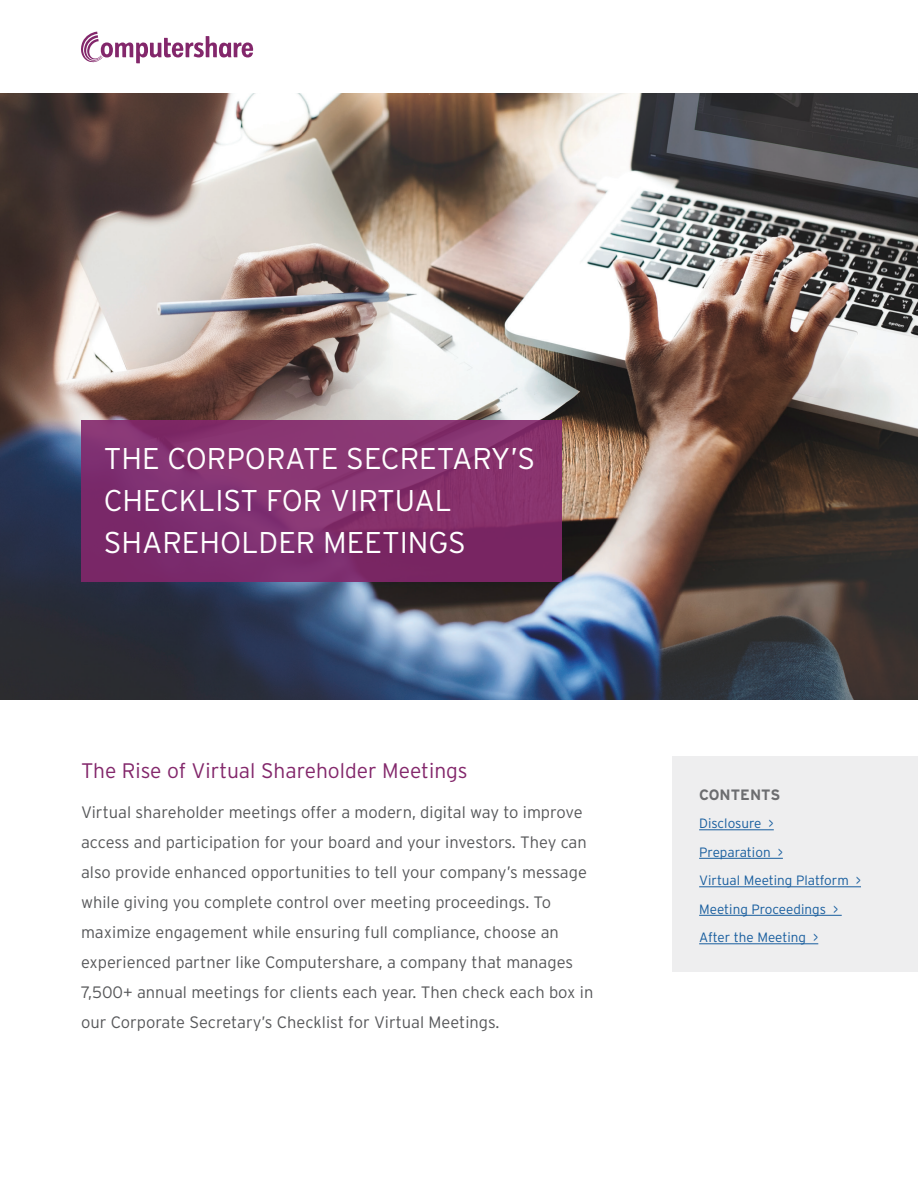
<style>
.page{position:relative;width:918px;height:1188px;background:#fff}
.page>*{position:absolute;margin:0;border:0;box-sizing:border-box;transform-origin:0 0}
.t1{font:300 30px/42px "Interstate";color:#fff}
.t2{font:300 21px "Interstate";color:#83276b}
.t3{font:300 16.5px/30px "Interstate";color:#57585a}
.t4{font:700 15px "Interstate";color:#6c6d70}
.t5{font:300 13.5px/28.5px "Interstate";color:#175d9e}
</style>
<div class="page">
<img style="left:0;top:93px;width:918px;height:607px">
<svg style="left:81px;top:32px;width:172px;height:31px"></svg>
<div style="left:673px;top:756px;width:245px;height:216px;background:#eeeeef"></div>
<div style="left:81px;top:420px;width:480px;height:162px;background:#82316e"></div>
<hr style="left:699px;top:830px;width:75px;height:1px;background:#175d9e">
<hr style="left:699px;top:858px;width:84px;height:1px;background:#175d9e">
<hr style="left:699px;top:887px;width:162px;height:1px;background:#175d9e">
<hr style="left:699px;top:915px;width:143px;height:1px;background:#175d9e">
<hr style="left:699px;top:944px;width:119px;height:1px;background:#175d9e">
<h1 class="t1" style="left:104px;top:437px;width:433px">THE CORPORATE SECRETARY’S<br>CHECKLIST FOR VIRTUAL<br>SHAREHOLDER MEETINGS</h1>
<p class="t2" style="left:81px;top:758px;width:388px">The Rise of Virtual Shareholder Meetings</p>
<p class="t3" style="left:81px;top:797px;width:514px">Virtual shareholder meetings offer a modern, digital way to improve access and participation for your board and your investors. They can also provide enhanced opportunities to tell your company’s message while giving you complete control over meeting proceedings. To maximize engagement while ensuring full compliance, choose an experienced partner like Computershare, a company that manages 7,500+ annual meetings for clients each year. Then check each box in our Corporate Secretary’s Checklist for Virtual Meetings.</p>
<p class="t4" style="left:699px;top:785px;width:83px">CONTENTS</p>
<p class="t5" style="left:699px;top:809px;width:163px">Disclosure &gt;<br>Preparation &gt;<br>Virtual Meeting Platform &gt;<br>Meeting Proceedings &gt;<br>After the Meeting &gt;</p>
</div>
